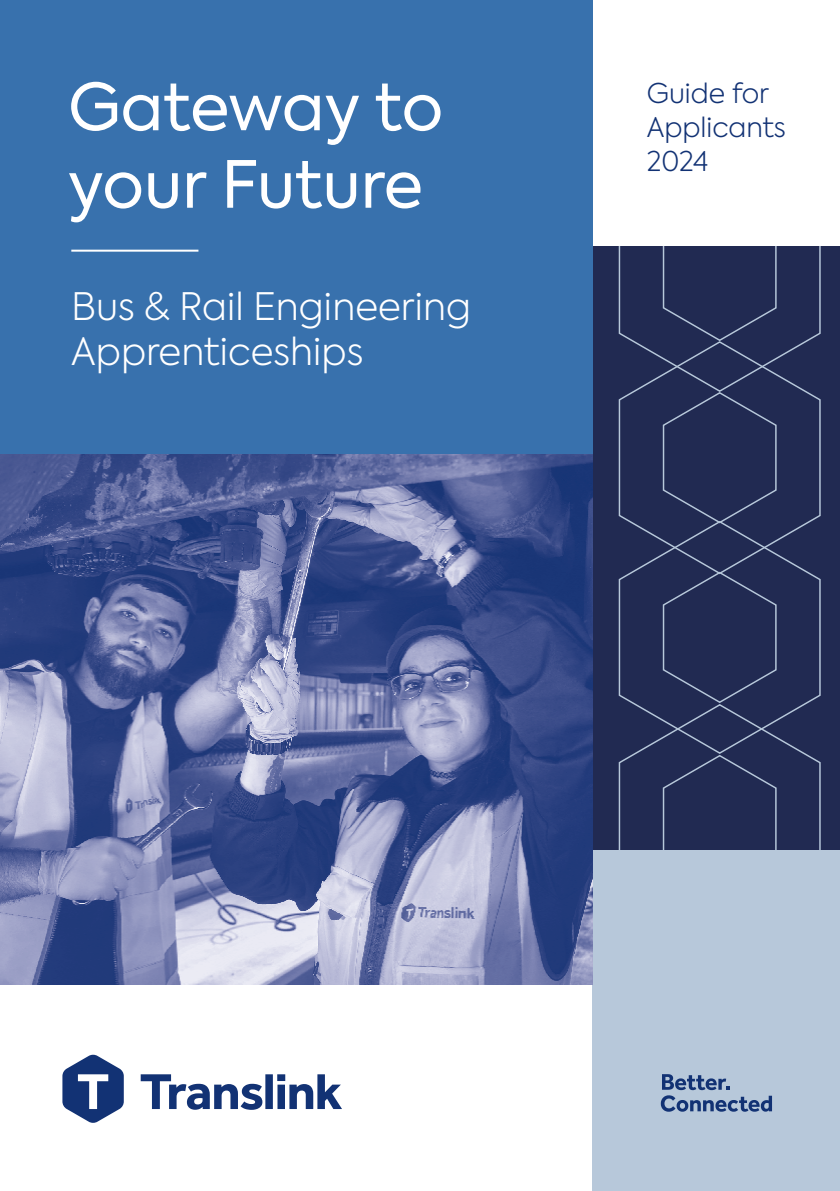
<style>
.page{position:relative;width:840px;height:1191px;background:#fff}
.page>*{position:absolute;margin:0;border:0;box-sizing:border-box;transform-origin:0 0}
.t1{font:64.6px/77.4px "Axiforma";color:#fff}
.t2{font:300 37.6px/45.2px "Axiforma";color:#fff}
.t3{font:300 27px/34px "Axiforma";color:#123274}
</style>
<div class="page">
<div style="left:592px;top:849px;width:247px;height:342px;background:#b7c8da"></div>
<svg style="left:62px;top:1054px;width:280px;height:69px"></svg>
<svg style="left:660px;top:1074px;width:111px;height:37px"></svg>
<div style="left:592px;top:246px;width:247px;height:603px;background:#212a52"></div>
<svg style="left:633px;top:524px;width:174px;height:47px"></svg>
<svg style="left:618px;top:246px;width:203px;height:278px"></svg>
<svg style="left:618px;top:571px;width:203px;height:278px"></svg>
<div style="left:0;top:0;width:592px;height:454px;background:#3871ad"></div>
<img style="left:0;top:454px;width:592px;height:530px">
<hr style="left:71px;top:250px;width:127px;height:2px;background:#fff">
<h1 class="t1" style="left:68px;top:69px;width:376px">Gateway to your Future</h1>
<p class="t2" style="left:71px;top:284px;width:401px">Bus &amp; Rail Engineering<br>Apprenticeships</p>
<p class="t3" style="left:646px;top:76px;width:140px">Guide for<br>Applicants<br>2024</p>
</div>
